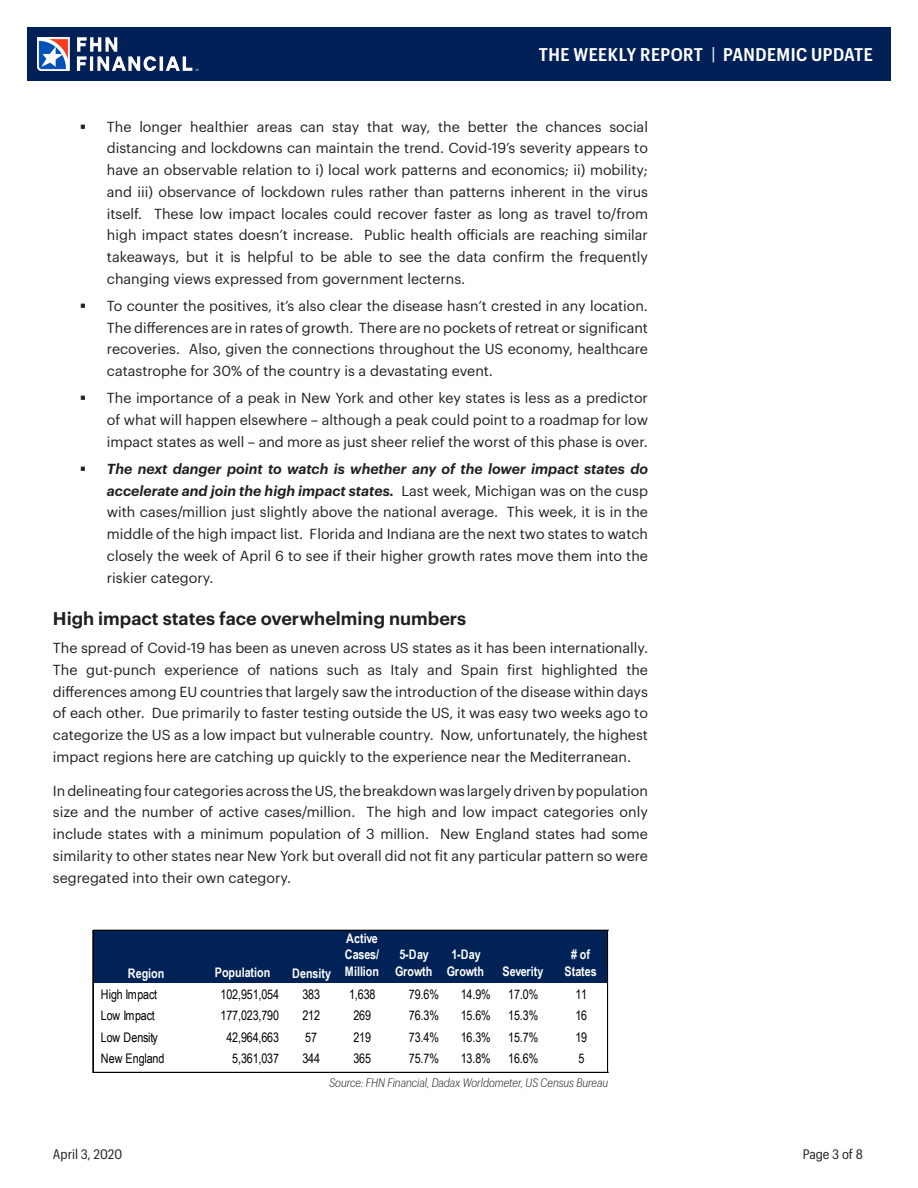
<style>
.page{position:relative;width:918px;height:1188px;background:#fff}
.page>*{position:absolute;margin:0;border:0;box-sizing:border-box;transform-origin:0 0}
.t1{font:600 18px "Graphik";color:#231f20}
.t2{font:600 18px "Graphik Compact";letter-spacing:.025em;color:#fff}
.t3{font:14.25px/21.8px "Graphik";color:#231f20;text-align:justify}
.t4{font:13.5px "Graphik Compact";color:#231f20}
.t5{font:13.2px "Arial Narrow";letter-spacing:-.01em;color:#000}
.t6{font:700 13.2px/16.8px "Arial Narrow";color:#fff;text-align:center}
.Chart_Source{font:italic 300 12px "Graphik Compact";color:#231f20}
.s1{font-weight:400}
.s2{font-weight:600;font-style:italic}
</style>
<div class="page">
<div style="left:27px;top:27px;width:864px;height:54px;background:#002057"></div>
<img style="left:38px;top:38px;width:161px;height:32px">
<div style="left:94px;top:931px;width:514px;height:52px;background:#002257"></div>
<hr style="left:93px;top:930px;width:1px;height:143px;background:#000">
<hr style="left:607px;top:931px;width:1px;height:142px;background:#000">
<hr style="left:608px;top:931px;width:1px;height:142px;background:#000">
<hr style="left:94px;top:930px;width:514px;height:1px;background:#000">
<hr style="left:94px;top:1072px;width:514px;height:1px;background:#000">
<p class="t2" style="left:539px;top:42px;width:336px">THE WEEKLY REPORT <span class="s1">|</span> PANDEMIC UPDATE</p>
<p class="t3" style="left:107px;top:114px;width:543px">The longer healthier areas can stay that way, the better the chances social distancing and lockdowns can maintain the trend. Covid-19’s severity appears to have an observable relation to i) local work patterns and economics; ii) mobility; and iii) observance of lockdown rules rather than patterns inherent in the virus itself. These low impact locales could recover faster as long as travel to/from high impact states doesn’t increase. Public health officials are reaching similar takeaways, but it is helpful to be able to see the data confirm the frequently changing views expressed from government lecterns.</p>
<p class="t3" style="left:107px;top:294px;width:543px">To counter the positives, it’s also clear the disease hasn’t crested in any location.<br>The differences are in rates of growth. There are no pockets of retreat or significant recoveries. Also, given the connections throughout the US economy, healthcare catastrophe for 30% of the country is a devastating event.</p>
<p class="t3" style="left:107px;top:386px;width:543px">The importance of a peak in New York and other key states is less as a predictor of what will happen elsewhere – although a peak could point to a roadmap for low impact states as well – and more as just sheer relief the worst of this phase is over.</p>
<p class="t3" style="left:107px;top:457px;width:543px"><span class="s2">The next danger point to watch is whether any of the lower impact states do accelerate and join the high impact states.</span> Last week, Michigan was on the cusp with cases/million just slightly above the national average. This week, it is in the middle of the high impact list. Florida and Indiana are the next two states to watch closely the week of April 6 to see if their higher growth rates move them into the riskier category.</p>
<p class="t1" style="left:53px;top:604px;width:415px">High impact states face overwhelming numbers</p>
<p class="t3" style="left:53px;top:636px;width:597px">The spread of Covid-19 has been as uneven across US states as it has been internationally.<br>The gut-punch experience of nations such as Italy and Spain first highlighted the differences among EU countries that largely saw the introduction of the disease within days of each other. Due primarily to faster testing outside the US, it was easy two weeks ago to categorize the US as a low impact but vulnerable country. Now, unfortunately, the highest impact regions here are catching up quickly to the experience near the Mediterranean.</p>
<p class="t3" style="left:53px;top:779px;width:597px">In delineating four categories across the US, the breakdown was largely driven by population size and the number of active cases/million. The high and low impact categories only include states with a minimum population of 3 million. New England states had some similarity to other states near New York but overall did not fit any particular pattern so were segregated into their own category.</p>
<p class="t6" style="left:215px;top:963px;width:57px">Population</p>
<p class="t6" style="left:128px;top:964px;width:38px">Region</p>
<p class="t6" style="left:292px;top:964px;width:40px">Density</p>
<p class="t6" style="left:345px;top:929px;width:36px;text-align:justify">Active Cases/ Million</p>
<p class="t6" style="left:395px;top:946px;width:39px">5-Day<br>Growth</p>
<p class="t6" style="left:447px;top:946px;width:39px">1-Day<br>Growth</p>
<p class="t6" style="left:502px;top:963px;width:43px">Severity</p>
<p class="t6" style="left:565px;top:946px;width:34px"># of<br>States</p>
<p class="t5" style="left:101px;top:985px;width:58px">High Impact</p>
<p class="t5" style="left:221px;top:985px;width:60px">102,951,054</p>
<p class="t5" style="left:302px;top:985px;width:19px">383</p>
<p class="t5" style="left:349px;top:985px;width:28px">1,638</p>
<p class="t5" style="left:409px;top:985px;width:32px">79.6%</p>
<p class="t5" style="left:461px;top:985px;width:32px">14.9%</p>
<p class="t5" style="left:508px;top:985px;width:32px">17.0%</p>
<p class="t5" style="left:575px;top:985px;width:13px">11</p>
<p class="t5" style="left:101px;top:1006px;width:56px">Low Impact</p>
<p class="t5" style="left:221px;top:1006px;width:60px">177,023,790</p>
<p class="t5" style="left:302px;top:1006px;width:19px">212</p>
<p class="t5" style="left:353px;top:1006px;width:19px">269</p>
<p class="t5" style="left:409px;top:1006px;width:32px">76.3%</p>
<p class="t5" style="left:461px;top:1006px;width:32px">15.6%</p>
<p class="t5" style="left:508px;top:1006px;width:32px">15.3%</p>
<p class="t5" style="left:575px;top:1006px;width:13px">16</p>
<p class="t5" style="left:101px;top:1027px;width:59px">Low Density</p>
<p class="t5" style="left:226px;top:1027px;width:54px">42,964,663</p>
<p class="t5" style="left:305px;top:1027px;width:13px">57</p>
<p class="t5" style="left:353px;top:1027px;width:19px">219</p>
<p class="t5" style="left:409px;top:1027px;width:32px">73.4%</p>
<p class="t5" style="left:461px;top:1027px;width:32px">16.3%</p>
<p class="t5" style="left:508px;top:1027px;width:32px">15.7%</p>
<p class="t5" style="left:575px;top:1027px;width:13px">19</p>
<p class="t5" style="left:101px;top:1048px;width:65px">New England</p>
<p class="t5" style="left:232px;top:1048px;width:48px">5,361,037</p>
<p class="t5" style="left:302px;top:1048px;width:19px">344</p>
<p class="t5" style="left:353px;top:1048px;width:19px">365</p>
<p class="t5" style="left:409px;top:1048px;width:32px">75.7%</p>
<p class="t5" style="left:461px;top:1048px;width:32px">13.8%</p>
<p class="t5" style="left:508px;top:1048px;width:32px">16.6%</p>
<p class="t5" style="left:578px;top:1048px;width:7px">5</p>
<p class="Chart_Source" style="left:329px;top:1074px;width:280px">Source: FHN Financial, Dadax Worldometer, US Census Bureau</p>
<p class="t4" style="left:53px;top:1144px;width:71px">April 3, 2020</p>
<p class="t4" style="left:803px;top:1144px;width:62px">Page 3 of 8</p>
</div>
